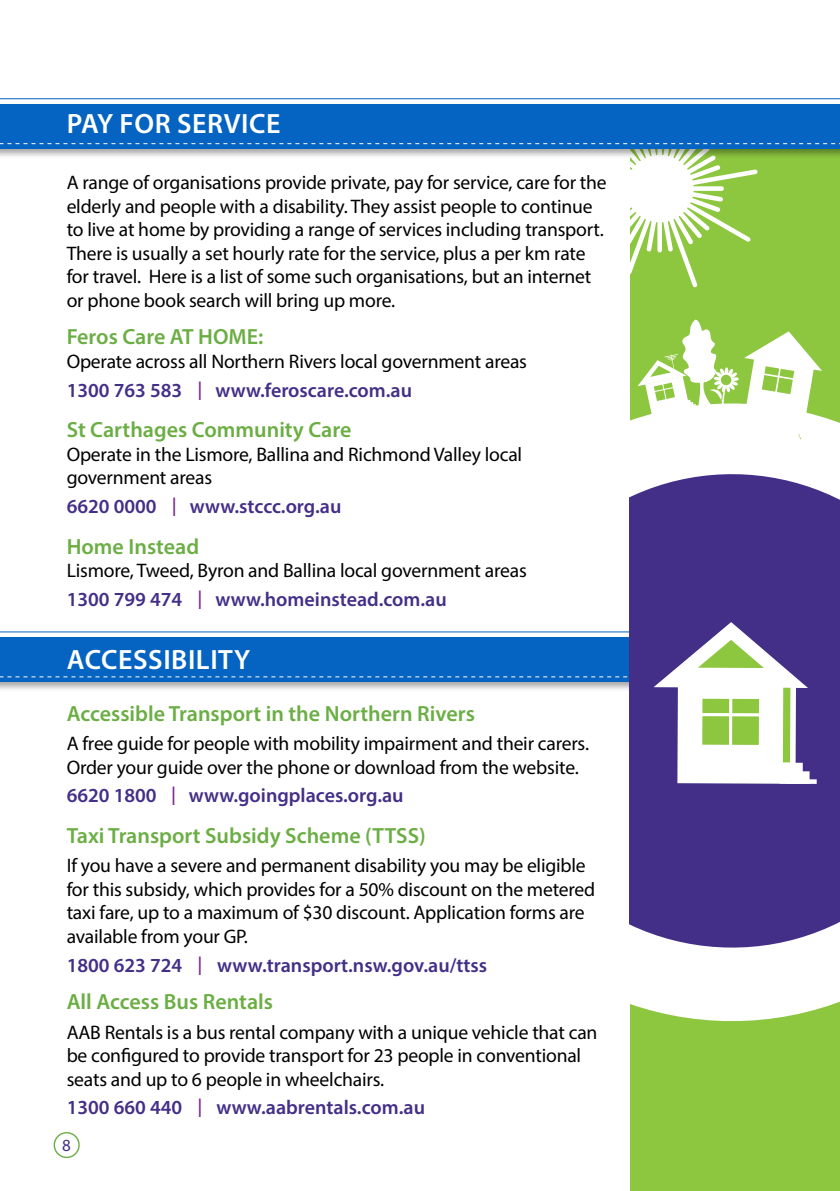
<style>
.page{position:relative;width:840px;height:1191px;background:#fff}
.page>*{position:absolute;margin:0;border:0;box-sizing:border-box;transform-origin:0 0}
.t1{font:600 28px "Myriad Pro";letter-spacing:.02em;color:#fff}
.t2{font:600 22px "Myriad Pro";color:#6bae44}
.t3{font:600 20px "Myriad Pro";color:#432f87}
.t4{font:19.6px/23.6px "Myriad Pro";letter-spacing:-.01em;color:#000}
.t5{font:17px "Myriad Pro";color:#432f87}
.s1{font-weight:400;font-style:italic;font-size:25.4px;color:#7f2c91}
</style>
<div class="page">
<div style="left:629px;top:996px;width:210px;height:195px;background:#8dc63f"></div>
<div style="left:629px;top:144px;width:210px;height:888px;background:#8dc63f"></div>
<svg style="left:629px;top:360px;width:210px;height:672px;fill:#fff"></svg>
<svg style="left:629px;top:447px;width:210px;height:527px;background:#66569d"></svg>
<svg style="left:798px;top:434px;width:3px;height:5px"></svg>
<svg style="left:637px;top:319px;width:194px;height:106px"></svg>
<svg style="left:0;top:622px;width:839px;height:162px"></svg>
<div style="left:782px;top:687px;width:8px;height:75px;background:#8dc63f"></div>
<div style="left:779px;top:762px;width:23px;height:22px;background:#fff"></div>
<div style="left:785px;top:771px;width:24px;height:13px;background:#fff"></div>
<div style="left:793px;top:779px;width:23px;height:5px;background:#fff"></div>
<div style="left:702px;top:699px;width:26px;height:14px;background:#8dc63f"></div>
<div style="left:731px;top:699px;width:27px;height:14px;background:#8dc63f"></div>
<div style="left:701px;top:716px;width:27px;height:29px;background:#8dc63f"></div>
<div style="left:731px;top:716px;width:27px;height:29px;background:#8dc63f"></div>
<div style="left:0;top:102px;width:839px;height:57px;background:#fbfbfb"></div>
<div style="left:0;top:104px;width:839px;height:45px;background:#0563c1"></div>
<svg style="left:0;top:143px;width:839px;height:146px"></svg>
<hr style="left:0;top:98px;width:839px;height:1px;background:#0563c1">
<div style="left:54px;top:1132px;width:26px;height:26px;border:1px solid #6bae44;border-radius:50%"></div>
<h1 class="t1" style="left:67px;top:106px;width:16px">PAY</h1>
<h1 class="t1" style="left:119px;top:106px;width:18px">FOR</h1>
<h1 class="t1" style="left:177px;top:106px;width:15px">SERVI</h1>
<h1 class="t1" style="left:249px;top:106px;width:30px">CE</h1>
<p class="t4" style="left:67px;top:170px;width:541px">A range of organisations provide private, pay for service, care for the elderly and people with a disability. They assist people to continue to live at home by providing a range of services including transport.<br>There is usually a set hourly rate for the service, plus a per km rate for travel. Here is a list of some such organisations, but an internet or phone book search will bring up more.</p>
<p class="t2" style="left:67px;top:323px;width:162px">Feros Care AT HOME</p>
<p class="t2" style="left:258px;top:323px;width:7px">:</p>
<p class="t4" style="left:67px;top:349px;width:461px">Operate across all Northern Rivers local government areas</p>
<p class="t3" style="left:67px;top:377px;width:347px">1300 763 583 <span class="s1">/</span>www.feroscare.com.au</p>
<p class="t2" style="left:67px;top:416px;width:286px">St Carthages Community Care</p>
<p class="t4" style="left:67px;top:442px;width:457px">Operate in the Lismore, Ballina and Richmond Valley local government areas</p>
<p class="t3" style="left:67px;top:494px;width:276px">6620 0000 <span class="s1">/</span>www.stccc.org.au</p>
<p class="t2" style="left:67px;top:532px;width:134px">Home Instead</p>
<p class="t4" style="left:67px;top:559px;width:461px">Lismore, Tweed, Byron and Ballina local government areas</p>
<p class="t3" style="left:67px;top:587px;width:381px">1300 799 474 <span class="s1">/</span>www.homeinstead.com.au</p>
<h1 class="t1" style="left:67px;top:641px;width:184px">accessibility</h1>
<p class="t2" style="left:67px;top:699px;width:409px">Accessible Transport in the Northern Rivers</p>
<p class="t4" style="left:67px;top:731px;width:523px">A free guide for people with mobility impairment and their carers.<br>Order your guide over the phone or download from the website.</p>
<p class="t3" style="left:67px;top:783px;width:338px">6620 1800 <span class="s1">/</span>www.goingplaces.org.au</p>
<p class="t2" style="left:67px;top:821px;width:360px">Taxi Transport Subsidy Scheme (TTSS)</p>
<p class="t4" style="left:67px;top:853px;width:530px">If you have a severe and permanent disability you may be eligible for this subsidy, which provides for a 50% discount on the metered taxi fare, up to a maximum of $30 discount. Application forms are available from your GP.</p>
<p class="t3" style="left:67px;top:952px;width:422px">1800 623 724 <span class="s1">/</span>www.transport.nsw.gov.au/ttss</p>
<p class="t2" style="left:67px;top:988px;width:208px">All Access Bus Rentals</p>
<p class="t4" style="left:67px;top:1019px;width:12px">AAB</p>
<p class="t4" style="left:67px;top:1019px;width:532px;text-indent:38px">Rentals is a bus rental company with a unique vehicle that can be configured to provide transport for 23 people in conventional seats and up to 6 people in wheelchairs.</p>
<p class="t3" style="left:67px;top:1095px;width:359px">1300 660 440 <span class="s1">/</span>www.aabrentals.com.au</p>
<p class="t5" style="left:62px;top:1134px;width:10px">8</p>
</div>
